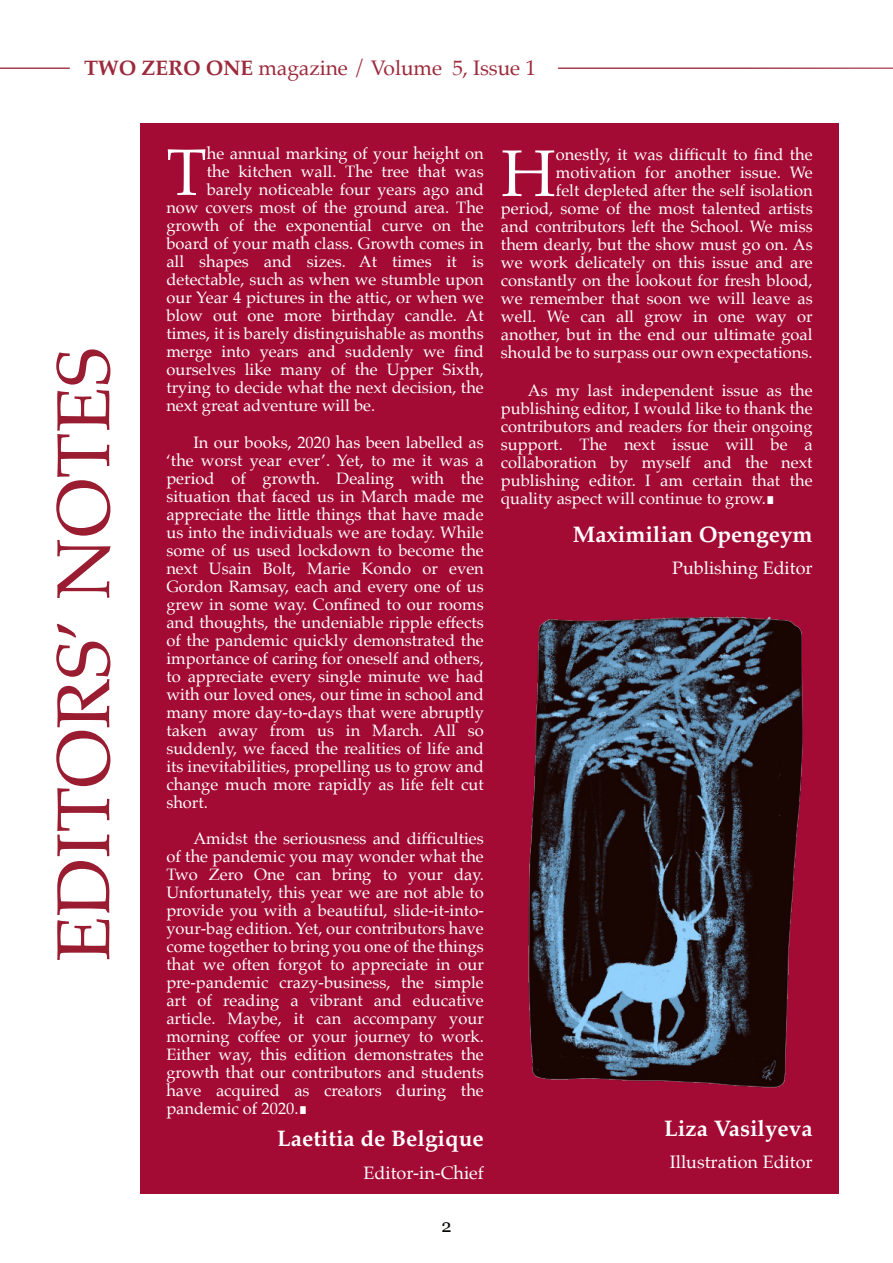
<style>
.page{position:relative;width:893px;height:1263px;background:#fff}
.page>*{position:absolute;margin:0;border:0;box-sizing:border-box;transform-origin:0 0}
.t1{font:75px "Palatino";color:#991c31}
.t2{font:66px "Palatino";color:#fff}
.t3{font:700 22.5px "Palatino";color:#fff}
.t4{font:21px "Palatino";letter-spacing:-.005em;color:#9c2a3b}
.t5{font:18px "Palatino";color:#fff}
.t6{font:18px "Georgia";color:#080704}
.t7{font:16.5px/18px "Palatino";color:#fff;text-align:justify}
.s1{font-weight:700}
</style>
<div class="page">
<div style="left:140px;top:123px;width:699px;height:1071px;background:#a30a34"></div>
<hr style="left:0;top:68px;width:69px;height:1px;background:#9c2a3b">
<hr style="left:558px;top:68px;width:335px;height:1px;background:#9c2a3b">
<img style="left:528px;top:616px;width:275px;height:472px">
<p class="t4" style="left:84px;top:58px;width:453px"><span class="s1">TWO ZERO ONE</span> magazine / Volume 5, Issue 1</p>
<h1 class="t1" style="left:48px;top:962px;width:616px;rotate:-90deg">EDITORS’ NOTES</h1>
<h2 class="t2" style="left:166px;top:141px;width:42px">T</h2>
<p class="t7" style="left:207px;top:146px;width:279px">he annual marking of your height on</p>
<p class="t7" style="left:207px;top:164px;width:279px">the kitchen wall. The tree that was</p>
<p class="t7" style="left:207px;top:182px;width:279px">barely noticeable four years ago and</p>
<p class="t7" style="left:166px;top:200px;width:319px">now covers most of the ground area. The</p>
<p class="t7" style="left:166px;top:218px;width:319px">growth of the exponential curve on the</p>
<p class="t7" style="left:166px;top:236px;width:319px">board of your math class. Growth comes in</p>
<p class="t7" style="left:166px;top:254px;width:319px">all shapes and sizes. At times it is</p>
<p class="t7" style="left:166px;top:272px;width:319px">detectable, such as when we stumble upon</p>
<p class="t7" style="left:166px;top:290px;width:319px">our Year 4 pictures in the attic, or when we</p>
<p class="t7" style="left:166px;top:308px;width:319px">blow out one more birthday candle. At</p>
<p class="t7" style="left:166px;top:326px;width:319px">times, it is barely distinguishable as months</p>
<p class="t7" style="left:166px;top:344px;width:319px">merge into years and suddenly we find</p>
<p class="t7" style="left:166px;top:362px;width:319px">ourselves like many of the Upper Sixth,</p>
<p class="t7" style="left:166px;top:380px;width:319px">trying to decide what the next decision, the</p>
<p class="t7" style="left:166px;top:398px;width:210px">next great adventure will be.</p>
<p class="t7" style="left:166px;top:435px;width:319px;text-indent:27px">In our books, 2020 has been labelled as ‘the worst year ever’. Yet, to me it was a period of growth. Dealing with the situation that faced us in March made me appreciate the little things that have made us into the individuals we are today. While some of us used lockdown to become the next Usain Bolt, Marie Kondo or even Gordon Ramsay, each and every one of us grew in some way. Confined to our rooms and thoughts, the undeniable ripple effects of the pandemic quickly demonstrated the importance of caring for oneself and others, to appreciate every single minute we had with our loved ones, our time in school and many more day-to-days that were abruptly taken away from us in March. All so suddenly, we faced the realities of life and its inevitabilities, propelling us to grow and change much more rapidly as life felt cut short.</p>
<p class="t7" style="left:166px;top:831px;width:319px;text-indent:27px">Amidst the seriousness and difficulties of the pandemic you may wonder what the Two Zero One can bring to your day.<br>Unfortunately, this year we are not able to provide you with a beautiful, slide-it-into&shy;your-bag edition. Yet, our contributors have come together to bring you one of the things that we often forgot to appreciate in our pre-pandemic crazy-business, the simple art of reading a vibrant and educative article. Maybe, it can accompany your morning coffee or your journey to work.<br>Either way, this edition demonstrates the growth that our contributors and students have acquired as creators during the pandemic of 2020.∎</p>
<h3 class="t3" style="left:277px;top:1128px;width:208px">Laetitia de Belgique</h3>
<p class="t5" style="left:363px;top:1164px;width:122px">Editor-in-Chief</p>
<p class="t6" style="left:441px;top:1218px;width:12px">2</p>
<p class="t7" style="left:501px;top:147px;width:313px;text-align:right">onestly, it was difficult to find the motivation for another issue. We<br>felt depleted after the self isolation period, some of the most talented artists and contributors left the School. We miss them dearly, but the show must go on. As we work delicately on this issue and are constantly on the lookout for fresh blood, we remember that soon we will leave as well. We can all grow in one way or another, but in the end our ultimate goal should be to surpass our own expectations.</p>
<p class="t7" style="left:501px;top:383px;width:313px;text-indent:27px">As my last independent issue as the publishing editor, I would like to thank the contributors and readers for their ongoing support. The next issue will be a collaboration by myself and the next publishing editor. I am certain that the quality aspect will continue to grow.∎</p>
<h2 class="t2" style="left:501px;top:142px;width:56px">H</h2>
<h3 class="t3" style="left:573px;top:523px;width:241px">Maximilian Opengeym</h3>
<p class="t5" style="left:672px;top:560px;width:142px">Publishing Editor</p>
<h3 class="t3" style="left:664px;top:1117px;width:150px">Liza Vasilyeva</h3>
<p class="t5" style="left:670px;top:1153px;width:144px">Illustration Editor</p>
</div>
